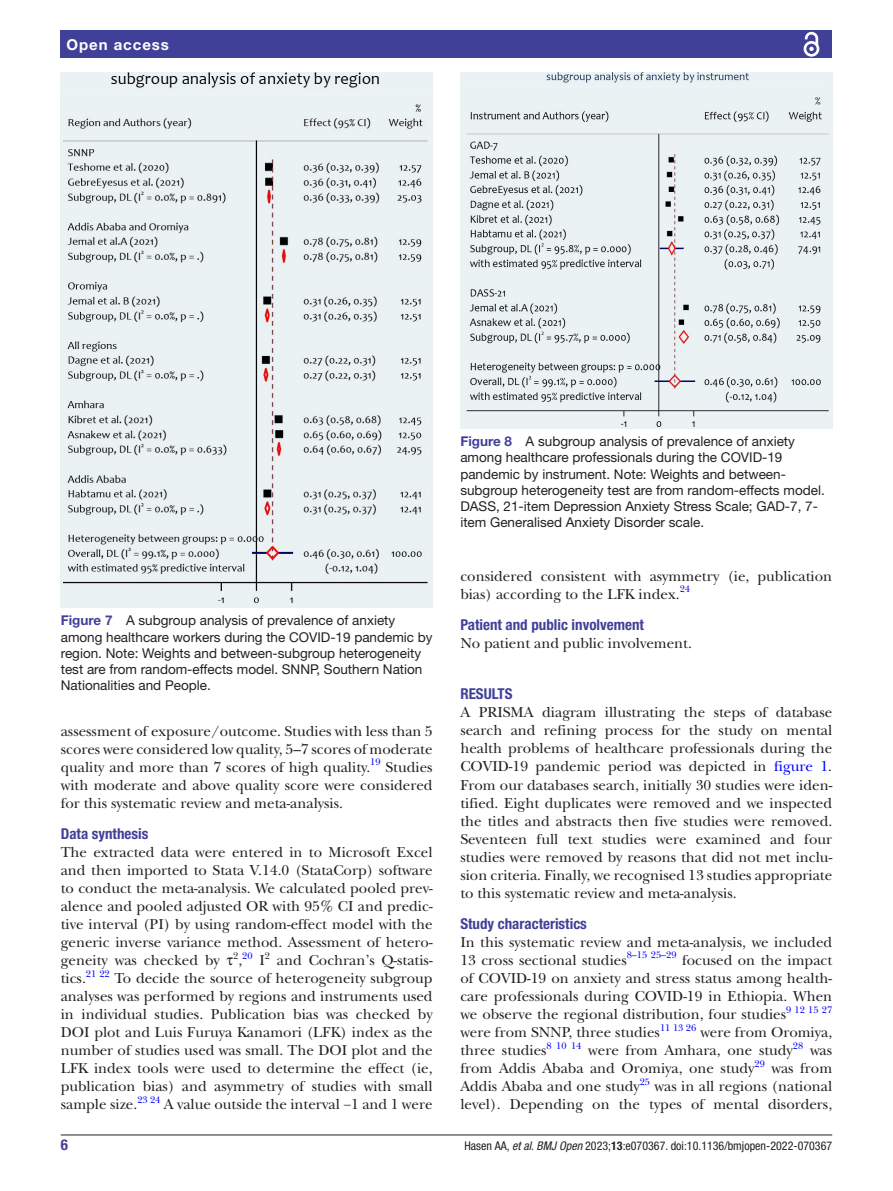
<style>
.page{position:relative;width:893px;height:1191px;background:#fff}
.page>*{position:absolute;margin:0;border:0;box-sizing:border-box;transform-origin:0 0}
.t1{font:15px/18px "New Baskerville";color:#231f20;text-align:justify}
.t2{font:700 condensed 15px "Helvetica Neue LT Std";color:#414099}
.t3{font:700 15px "Helvetica Neue LT Std";letter-spacing:.065em;color:#fff}
.t4{font:13.5px/16.2px "Helvetica Neue LT Std";color:#231f20}
.t5{font:condensed 12px "Helvetica Neue LT Std";color:#231f20}
.t6{font:9.9px "New Baskerville";color:#00f}
.t7{font:9.9px "New Baskerville";color:#231f20}
.s1{font-weight:700;color:#414099}
.s2{color:#00f}
.s3{font-style:italic}
.s4{font-weight:700}
</style>
<div class="page">
<hr style="left:61px;top:1134px;width:771px;height:1px;background:#231f20">
<div style="left:61px;top:31px;width:771px;height:27px;background:#414099"></div>
<svg style="left:803px;top:31px;width:17px;height:26px"></svg>
<img style="left:61px;top:73px;width:372px;height:535px">
<img style="left:460px;top:73px;width:372px;height:355px">
<p class="t3" style="left:66px;top:35px;width:104px">Open access</p>
<p class="t4" style="left:61px;top:612px;width:373px"><span class="s1">Figure 7</span> A subgroup analysis of prevalence of anxiety among healthcare workers during the COVID-19 pandemic by region. Note: Weights and between-subgroup heterogeneity test are from random-effects model. SNNP, Southern Nation Nationalities and People.</p>
<p class="t1" style="left:61px;top:722px;width:373px">assessment of exposure/outcome. Studies with less than 5 scores were considered low quality, 5–7 scores of moderate quality and more than 7 scores of high quality.</p>
<p class="t6" style="left:370px;top:756px;width:12px">19</p>
<p class="t1" style="left:61px;top:758px;width:373px;text-indent:325px">Studies with moderate and above quality score were considered for this systematic review and meta-analysis.</p>
<p class="t2" style="left:61px;top:825px;width:89px">Data synthesis</p>
<p class="t1" style="left:61px;top:843px;width:373px">The extracted data were entered in to Microsoft Excel and then imported to Stata V.14.0 (StataCorp) software to conduct the meta-analysis. We calculated pooled prev&shy;alence and pooled adjusted OR with 95% CI and predic&shy;tive interval (PI) by using random-effect model with the generic inverse variance method. Assessment of hetero&shy;geneity was checked by <sup>2</sup>,</p>
<p class="t6" style="left:242px;top:949px;width:12px">20</p>
<p class="t1" style="left:259px;top:951px;width:7px">I</p>
<p class="t7" style="left:265px;top:949px;width:7px">2</p>
<p class="t1" style="left:277px;top:951px;width:157px">and Cochran’s Q-statis-</p>
<p class="t1" style="left:61px;top:969px;width:27px">tics.</p>
<p class="t6" style="left:86px;top:967px;width:25px">21 22</p>
<p class="t1" style="left:61px;top:969px;width:373px;text-indent:54px">To decide the source of heterogeneity subgroup analyses was performed by regions and instruments used in individual studies. Publication bias was checked by DOI plot and Luis Furuya Kanamori (LFK) index as the number of studies used was small. The DOI plot and the LFK index tools were used to determine the effect (ie, publication bias) and asymmetry of studies with small sample size.<sup>23</sup> <sup>24</sup> A value outside the interval −1 and 1 were</p>
<p class="t4" style="left:460px;top:433px;width:366px"><span class="s1">Figure 8</span> A subgroup analysis of prevalence of anxiety among healthcare professionals during the COVID-19 pandemic by instrument. Note: Weights and between&shy;subgroup heterogeneity test are from random-effects model.<br>DASS, 21-item Depression Anxiety Stress Scale; GAD-7, 7- item Generalised Anxiety Disorder scale.</p>
<p class="t1" style="left:460px;top:567px;width:373px">considered consistent with asymmetry (ie, publication bias) according to the LFK index.<sup>24</sup></p>
<p class="t2" style="left:460px;top:616px;width:185px">Patient and public involvement</p>
<p class="t1" style="left:460px;top:634px;width:233px">No patient and public involvement.</p>
<p class="t2" style="left:460px;top:685px;width:54px">RESULTS</p>
<p class="t1" style="left:460px;top:703px;width:373px">A PRISMA diagram illustrating the steps of database search and refining process for the study on mental health problems of healthcare professionals during the COVID-19 pandemic period was depicted in <span class="s2">figure 1</span>.<br>From our databases search, initially 30 studies were iden&shy;tified. Eight duplicates were removed and we inspected the titles and abstracts then five studies were removed.<br>Seventeen full text studies were examined and four studies were removed by reasons that did not met inclu&shy;sion criteria. Finally, we recognised 13 studies appropriate to this systematic review and meta-analysis.</p>
<p class="t2" style="left:460px;top:914px;width:128px">Study characteristics</p>
<p class="t1" style="left:460px;top:933px;width:373px">In this systematic review and meta-analysis, we included 13 cross sectional studies<sup>8–15</sup> <sup>25–29</sup> focused on the impact of COVID-19 on anxiety and stress status among health&shy;care professionals during COVID-19 in Ethiopia. When we observe the regional distribution, four studies<sup>9</sup> <sup>12</sup> <sup>15</sup> <sup>27 </sup>were from SNNP, three studies</p>
<p class="t6" style="left:660px;top:1021px;width:38px">11 13 26</p>
<p class="t1" style="left:700px;top:1023px;width:133px">were from Oromiya,</p>
<p class="t1" style="left:460px;top:1041px;width:88px">three studies</p>
<p class="t6" style="left:547px;top:1039px;width:36px">8 10 14</p>
<p class="t1" style="left:588px;top:1041px;width:206px">were from Amhara, one study</p>
<p class="t6" style="left:793px;top:1039px;width:12px">28</p>
<p class="t1" style="left:810px;top:1041px;width:24px">was</p>
<p class="t1" style="left:460px;top:1059px;width:296px">from Addis Ababa and Oromiya, one study</p>
<p class="t6" style="left:754px;top:1057px;width:12px">29</p>
<p class="t1" style="left:771px;top:1059px;width:62px">was from</p>
<p class="t1" style="left:460px;top:1077px;width:181px">Addis Ababa and one study</p>
<p class="t6" style="left:640px;top:1075px;width:12px">25</p>
<p class="t1" style="left:460px;top:1077px;width:373px;text-align:right">was in all regions (national<br>level). Depending on the types of mental disorders,</p>
<p class="t2" style="left:61px;top:1135px;width:9px">6</p>
<p class="t5" style="left:464px;top:1138px;width:369px">Hasen AA, <span class="s3">et al</span>. <span class="s3">BMJ Open</span> 2023;<span class="s4">13</span>:e070367. doi:10.1136/bmjopen-2022-070367</p>
</div>
